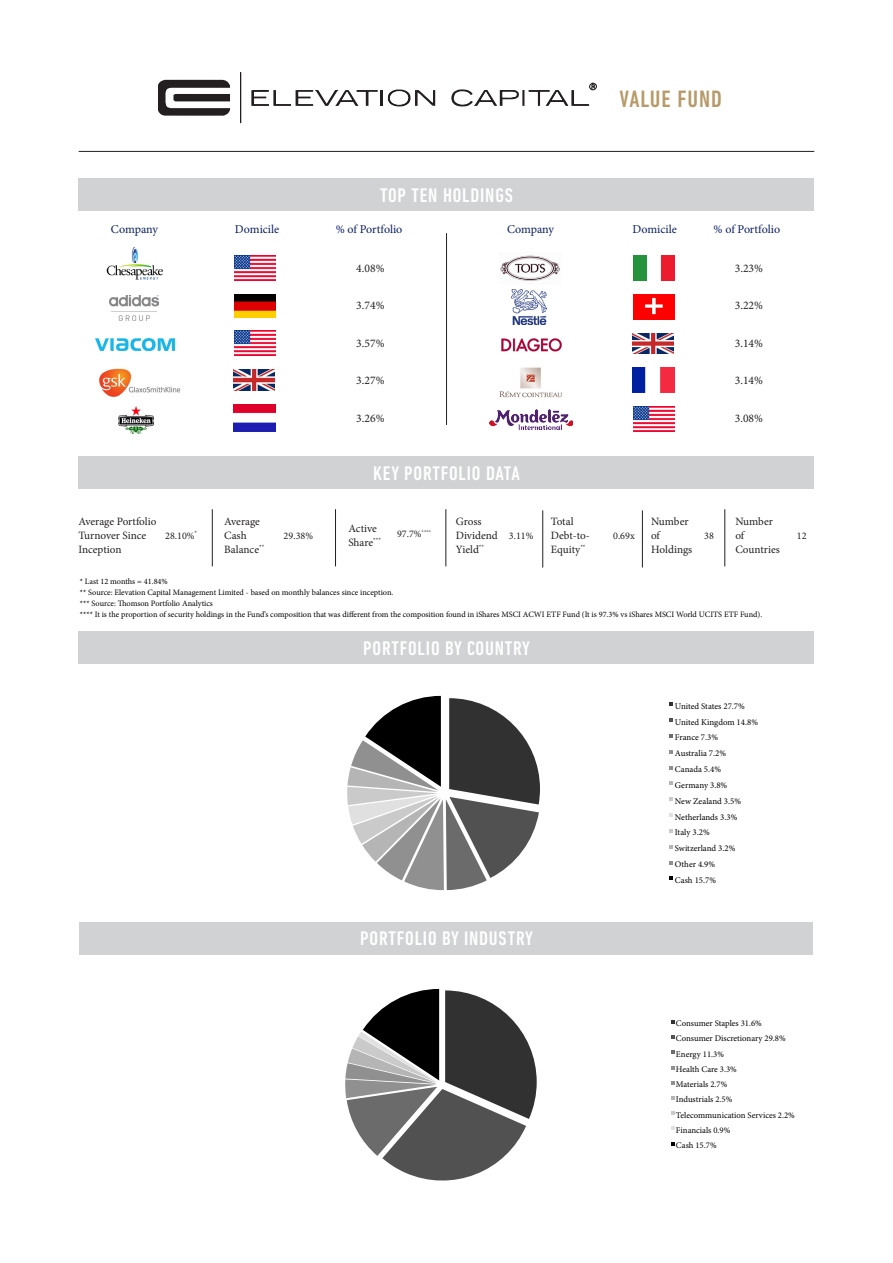
<style>
.page{position:relative;width:893px;height:1263px;background:#fff}
.page>*{position:absolute;margin:0;border:0;box-sizing:border-box;transform-origin:0 0}
.t1{font:500 condensed 24.15px "DIN Next LT Pro";letter-spacing:.04em;color:#b79a69}
.t2{font:500 condensed 20.1px "DIN Next LT Pro";letter-spacing:.04em;color:#fff}
.t3{font:12px "Minion Pro";color:#0a1f61}
.t4{font:11.7px "Minion Pro";color:#231f20}
.t5{font:11.25px/14px "Minion Pro";letter-spacing:-.005em;color:#231f20}
.t6{font:10.2px "Minion Pro";color:#231f20}
.t7{font:8.85px/15.8px "Minion Pro";color:#000}
.t8{font:8.7px/15.3px "Minion Pro";color:#000}
.t9{font:8.25px/11.2px "Minion Pro";color:#000}
</style>
<div class="page">
<div style="left:78px;top:456px;width:736px;height:33px;background:#d1d2d4"></div>
<svg style="left:158px;top:72px;width:439px;height:52px"></svg>
<hr style="left:79px;top:151px;width:735px;height:1px;background:#231f20">
<div style="left:79px;top:631px;width:735px;height:33px;background:#d1d2d4"></div>
<div style="left:80px;top:922px;width:733px;height:32px;background:#d1d2d4"></div>
<hr style="left:446px;top:233px;width:1px;height:192px;background:#231f20">
<img style="left:512px;top:289px;width:35px;height:35px">
<img style="left:633px;top:406px;width:41px;height:25px">
<img style="left:633px;top:295px;width:41px;height:25px">
<div style="left:79px;top:178px;width:735px;height:33px;background:#d1d2d4"></div>
<hr style="left:212px;top:509px;width:1px;height:57px;background:#231f20">
<hr style="left:335px;top:509px;width:1px;height:57px;background:#231f20">
<hr style="left:542px;top:510px;width:1px;height:57px;background:#231f20">
<hr style="left:642px;top:510px;width:1px;height:57px;background:#231f20">
<hr style="left:724px;top:509px;width:1px;height:57px;background:#231f20">
<hr style="left:446px;top:509px;width:1px;height:57px;background:#231f20">
<svg style="left:347px;top:696px;width:193px;height:194px"></svg>
<svg style="left:669px;top:702px;width:4px;height:4px"></svg>
<svg style="left:669px;top:718px;width:4px;height:4px"></svg>
<svg style="left:669px;top:734px;width:4px;height:4px"></svg>
<svg style="left:669px;top:750px;width:4px;height:4px"></svg>
<svg style="left:669px;top:766px;width:4px;height:4px"></svg>
<svg style="left:669px;top:781px;width:4px;height:4px"></svg>
<svg style="left:669px;top:797px;width:4px;height:4px"></svg>
<svg style="left:669px;top:813px;width:4px;height:4px"></svg>
<svg style="left:669px;top:829px;width:4px;height:4px"></svg>
<svg style="left:669px;top:845px;width:4px;height:4px"></svg>
<svg style="left:669px;top:861px;width:4px;height:3px"></svg>
<svg style="left:669px;top:876px;width:4px;height:4px"></svg>
<svg style="left:345px;top:989px;width:192px;height:192px"></svg>
<svg style="left:671px;top:1020px;width:3px;height:4px"></svg>
<svg style="left:671px;top:1035px;width:3px;height:4px"></svg>
<svg style="left:671px;top:1050px;width:3px;height:4px"></svg>
<svg style="left:671px;top:1081px;width:3px;height:4px"></svg>
<svg style="left:671px;top:1096px;width:3px;height:4px"></svg>
<svg style="left:671px;top:1111px;width:3px;height:4px"></svg>
<svg style="left:671px;top:1126px;width:3px;height:4px"></svg>
<svg style="left:671px;top:1142px;width:3px;height:4px"></svg>
<img style="left:500px;top:255px;width:60px;height:26px">
<img style="left:633px;top:255px;width:41px;height:26px">
<img style="left:109px;top:296px;width:50px;height:24px">
<img style="left:234px;top:295px;width:41px;height:23px">
<img style="left:632px;top:333px;width:42px;height:21px">
<img style="left:499px;top:367px;width:63px;height:31px">
<img style="left:501px;top:338px;width:61px;height:14px">
<img style="left:490px;top:410px;width:82px;height:20px">
<img style="left:633px;top:367px;width:41px;height:25px">
<img style="left:234px;top:331px;width:41px;height:25px">
<img style="left:234px;top:370px;width:41px;height:20px">
<img style="left:118px;top:406px;width:36px;height:27px">
<img style="left:234px;top:405px;width:42px;height:26px">
<img style="left:99px;top:368px;width:81px;height:28px">
<img style="left:95px;top:338px;width:80px;height:13px">
<img style="left:106px;top:247px;width:57px;height:33px">
<img style="left:234px;top:256px;width:41px;height:25px">
<h2 class="t2" style="left:380px;top:183px;width:134px">TOP TEN HOLDINGS</h2>
<h1 class="t1" style="left:620px;top:85px;width:104px">VALUE FUND</h1>
<h3 class="t3" style="left:111px;top:221px;width:49px">Company</h3>
<h3 class="t3" style="left:336px;top:221px;width:68px">% of Portfolio</h3>
<h3 class="t3" style="left:507px;top:221px;width:49px">Company</h3>
<h3 class="t3" style="left:714px;top:221px;width:68px">% of Portfolio</h3>
<h3 class="t3" style="left:235px;top:221px;width:46px">Domicile</h3>
<h3 class="t3" style="left:633px;top:221px;width:46px">Domicile</h3>
<h3 class="t4" style="left:356px;top:260px;width:30px">4.08%</h3>
<h3 class="t4" style="left:356px;top:298px;width:30px">3.74%</h3>
<h3 class="t4" style="left:356px;top:335px;width:30px">3.57%</h3>
<h3 class="t4" style="left:356px;top:373px;width:30px">3.27%</h3>
<h3 class="t4" style="left:356px;top:410px;width:30px">3.26%</h3>
<h3 class="t4" style="left:735px;top:260px;width:30px">3.23%</h3>
<h3 class="t4" style="left:735px;top:298px;width:30px">3.22%</h3>
<h3 class="t4" style="left:735px;top:335px;width:30px">3.14%</h3>
<h3 class="t4" style="left:735px;top:373px;width:30px">3.14%</h3>
<h3 class="t4" style="left:735px;top:410px;width:30px">3.08%</h3>
<h2 class="t2" style="left:373px;top:462px;width:148px">KEY PORTFOLIO DATA</h2>
<h3 class="t5" style="left:78px;top:514px;width:79px">Average Portfolio<br>Turnover Since<br>Inception</h3>
<h3 class="t5" style="left:224px;top:514px;width:42px">Average<br>Cash<br>Balance<sup>**</sup></h3>
<h3 class="t5" style="left:456px;top:514px;width:44px">Gross<br>Dividend<br>Yield<sup>**</sup></h3>
<h3 class="t5" style="left:551px;top:514px;width:41px">Total<br>Debt-to-<br>Equity<sup>**</sup></h3>
<h3 class="t5" style="left:651px;top:514px;width:43px">Number of<br>Holdings</h3>
<h3 class="t5" style="left:735px;top:514px;width:46px">Number of<br>Countries</h3>
<h3 class="t5" style="left:348px;top:522px;width:34px">Active<br>Share<sup>***</sup></h3>
<p class="t6" style="left:397px;top:527px;width:36px">97.7%<sup>****</sup></p>
<p class="t6" style="left:165px;top:529px;width:34px">28.10%<sup>*</sup></p>
<p class="t6" style="left:284px;top:529px;width:31px">29.38%</p>
<p class="t6" style="left:509px;top:529px;width:26px">3.11%</p>
<p class="t6" style="left:613px;top:529px;width:23px">0.69x</p>
<p class="t6" style="left:704px;top:529px;width:11px">38</p>
<p class="t6" style="left:797px;top:529px;width:11px">12</p>
<p class="t9" style="left:80px;top:575px;width:684px">* Last 12 months = 41.84%<br>** Source: Elevation Capital Management Limited - based on monthly balances since inception.<br>*** Source: Thomson Portfolio Analytics<br>**** It is the proportion of security holdings in the Fund’s composition that was different from the composition found in iShares MSCI ACWI ETF Fund (It is 97.3% vs iShares MSCI World UCITS ETF Fund).</p>
<h2 class="t2" style="left:363px;top:637px;width:168px">PORTFOLIO BY COUNTRY</h2>
<h2 class="t2" style="left:360px;top:927px;width:174px">PORTFOLIO BY INDUSTRY</h2>
<p class="t7" style="left:675px;top:698px;width:85px">United States 27.7%<br>United Kingdom 14.8%<br>France 7.3%<br>Australia 7.2%<br>Canada 5.4%<br>Germany 3.8%<br>New Zealand 3.5%<br>Netherlands 3.3%<br>Italy 3.2%<br>Switzerland 3.2%<br>Other 4.9%<br>Cash 15.7%</p>
<p class="t8" style="left:676px;top:1016px;width:120px">Consumer Staples 31.6%<br>Consumer Discretionary 29.8%<br>Energy 11.3%<br>Health Care 3.3%<br>Materials 2.7%<br>Industrials 2.5%<br>Telecommunication Services 2.2%<br>Financials 0.9%<br>Cash 15.7%</p>
</div>
